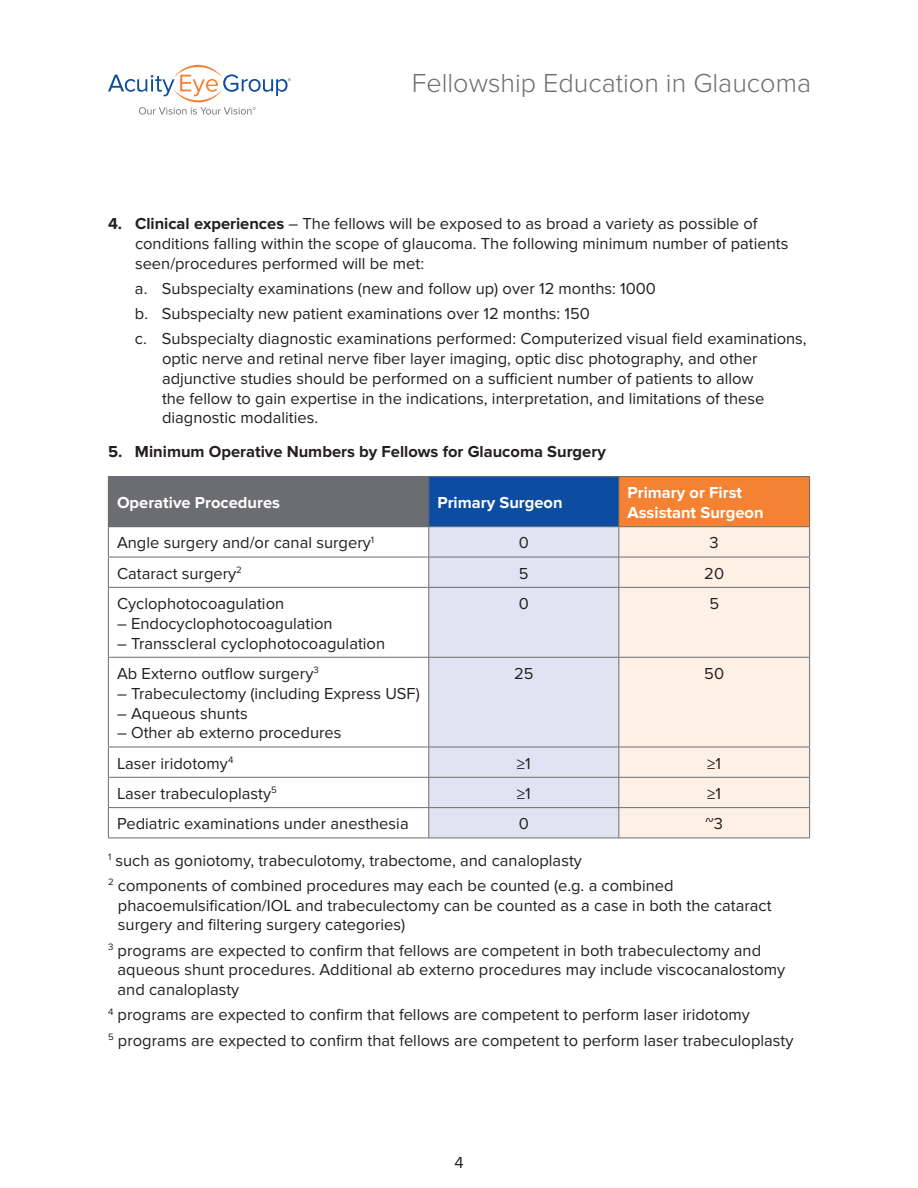
<style>
.page{position:relative;width:918px;height:1188px;background:#fff}
.page>*{position:absolute;margin:0;border:0;box-sizing:border-box;transform-origin:0 0}
.t1{font:300 27px "Proxima Nova";color:#6c6d70}
.Text{font:16.5px/19.8px "Proxima Nova";color:#231f20}
.Text-2{font:700 16.5px/19.8px "Proxima Nova";color:#fff}
.Text-3{font:700 16.5px "Proxima Nova";color:#231f20}
.s1{font-weight:700}
</style>
<div class="page">
<div style="left:108px;top:477px;width:321px;height:50px;background:#6c6d70"></div>
<div style="left:429px;top:477px;width:190px;height:50px;background:#0d4da1"></div>
<div style="left:619px;top:477px;width:191px;height:50px;background:#f48232"></div>
<div style="left:429px;top:527px;width:189px;height:311px;background:#e0e4f2"></div>
<div style="left:619px;top:527px;width:190px;height:311px;background:#fef0e4"></div>
<hr style="left:108px;top:476px;width:321px;height:1px;background:#6c6d70">
<hr style="left:429px;top:476px;width:190px;height:1px;background:#6c6d70">
<hr style="left:619px;top:476px;width:191px;height:1px;background:#6c6d70">
<hr style="left:618px;top:477px;width:1px;height:49px;background:#6c6d70">
<hr style="left:809px;top:477px;width:1px;height:49px;background:#6c6d70">
<hr style="left:108px;top:527px;width:1px;height:30px;background:#6c6d70">
<hr style="left:429px;top:526px;width:190px;height:1px;background:#6c6d70">
<hr style="left:428px;top:527px;width:1px;height:30px;background:#6c6d70">
<hr style="left:619px;top:526px;width:191px;height:1px;background:#6c6d70">
<hr style="left:618px;top:527px;width:1px;height:30px;background:#6c6d70">
<hr style="left:809px;top:527px;width:1px;height:30px;background:#6c6d70">
<hr style="left:108px;top:557px;width:321px;height:1px;background:#6c6d70">
<hr style="left:108px;top:557px;width:1px;height:30px;background:#6c6d70">
<hr style="left:429px;top:557px;width:190px;height:1px;background:#6c6d70">
<hr style="left:428px;top:557px;width:1px;height:30px;background:#6c6d70">
<hr style="left:619px;top:557px;width:191px;height:1px;background:#6c6d70">
<hr style="left:618px;top:557px;width:1px;height:30px;background:#6c6d70">
<hr style="left:809px;top:557px;width:1px;height:30px;background:#6c6d70">
<hr style="left:108px;top:587px;width:321px;height:1px;background:#6c6d70">
<hr style="left:108px;top:588px;width:1px;height:69px;background:#6c6d70">
<hr style="left:429px;top:587px;width:190px;height:1px;background:#6c6d70">
<hr style="left:428px;top:588px;width:1px;height:69px;background:#6c6d70">
<hr style="left:619px;top:587px;width:191px;height:1px;background:#6c6d70">
<hr style="left:618px;top:588px;width:1px;height:69px;background:#6c6d70">
<hr style="left:809px;top:588px;width:1px;height:69px;background:#6c6d70">
<hr style="left:108px;top:657px;width:321px;height:1px;background:#6c6d70">
<hr style="left:108px;top:658px;width:1px;height:89px;background:#6c6d70">
<hr style="left:429px;top:657px;width:190px;height:1px;background:#6c6d70">
<hr style="left:428px;top:658px;width:1px;height:89px;background:#6c6d70">
<hr style="left:619px;top:657px;width:191px;height:1px;background:#6c6d70">
<hr style="left:618px;top:658px;width:1px;height:89px;background:#6c6d70">
<hr style="left:809px;top:658px;width:1px;height:89px;background:#6c6d70">
<hr style="left:108px;top:747px;width:321px;height:1px;background:#6c6d70">
<hr style="left:108px;top:747px;width:1px;height:30px;background:#6c6d70">
<hr style="left:429px;top:747px;width:190px;height:1px;background:#6c6d70">
<hr style="left:428px;top:747px;width:1px;height:30px;background:#6c6d70">
<hr style="left:619px;top:747px;width:191px;height:1px;background:#6c6d70">
<hr style="left:618px;top:747px;width:1px;height:30px;background:#6c6d70">
<hr style="left:809px;top:747px;width:1px;height:30px;background:#6c6d70">
<hr style="left:108px;top:777px;width:321px;height:1px;background:#6c6d70">
<svg style="left:108px;top:778px;width:1px;height:29px"></svg>
<hr style="left:429px;top:777px;width:190px;height:1px;background:#6c6d70">
<svg style="left:428px;top:778px;width:1px;height:29px"></svg>
<hr style="left:619px;top:777px;width:191px;height:1px;background:#6c6d70">
<svg style="left:618px;top:778px;width:1px;height:29px"></svg>
<svg style="left:809px;top:778px;width:1px;height:29px"></svg>
<hr style="left:108px;top:807px;width:321px;height:1px;background:#6c6d70">
<hr style="left:108px;top:808px;width:1px;height:30px;background:#6c6d70">
<hr style="left:429px;top:807px;width:190px;height:1px;background:#6c6d70">
<hr style="left:428px;top:808px;width:1px;height:30px;background:#6c6d70">
<hr style="left:619px;top:807px;width:191px;height:1px;background:#6c6d70">
<hr style="left:618px;top:808px;width:1px;height:30px;background:#6c6d70">
<hr style="left:809px;top:808px;width:1px;height:30px;background:#6c6d70">
<hr style="left:108px;top:838px;width:321px;height:1px;background:#6c6d70">
<hr style="left:429px;top:838px;width:190px;height:1px;background:#6c6d70">
<hr style="left:619px;top:838px;width:191px;height:1px;background:#6c6d70">
<svg style="left:108px;top:65px;width:183px;height:50px"></svg>
<p class="t1" style="left:412px;top:67px;width:401px">Fellowship Education in Glaucoma</p>
<p class="Text" style="left:135px;top:214px;width:655px;text-indent:-27px"><span class="s1">4. Clinical experiences</span> – The fellows will be exposed to as broad a variety as possible of conditions falling within the scope of glaucoma. The following minimum number of patients seen/procedures performed will be met:</p>
<p class="Text" style="left:135px;top:279px;width:523px">a. Subspecialty examinations (new and follow up) over 12 months: 1000</p>
<p class="Text" style="left:135px;top:304px;width:456px">b. Subspecialty new patient examinations over 12 months: 150</p>
<p class="Text" style="left:162px;top:329px;width:646px;text-indent:-27px">c. Subspecialty diagnostic examinations performed: Computerized visual field examinations, optic nerve and retinal nerve fiber layer imaging, optic disc photography, and other adjunctive studies should be performed on a sufficient number of patients to allow<br>the fellow to gain expertise in the indications, interpretation, and limitations of these diagnostic modalities.</p>
<p class="Text-3" style="left:108px;top:442px;width:499px">5. Minimum Operative Numbers by Fellows for Glaucoma Surgery</p>
<p class="Text-2" style="left:117px;top:493px;width:165px">Operative Procedures</p>
<p class="Text-2" style="left:437px;top:493px;width:127px">Primary Surgeon</p>
<p class="Text-2" style="left:627px;top:483px;width:138px">Primary or First<br>Assistant Surgeon</p>
<p class="Text" style="left:117px;top:533px;width:259px">Angle surgery and/or canal surgery<sup>1</sup></p>
<p class="Text" style="left:519px;top:533px;width:12px">0</p>
<p class="Text" style="left:710px;top:533px;width:11px">3</p>
<p class="Text" style="left:117px;top:564px;width:126px">Cataract surgery<sup>2</sup></p>
<p class="Text" style="left:519px;top:564px;width:11px">5</p>
<p class="Text" style="left:704px;top:564px;width:21px">20</p>
<p class="Text" style="left:117px;top:594px;width:169px">Cyclophotocoagulation</p>
<p class="Text" style="left:117px;top:614px;width:217px">– Endocyclophotocoagulation</p>
<p class="Text" style="left:117px;top:633px;width:270px">– Transscleral cyclophotocoagulation</p>
<p class="Text" style="left:519px;top:594px;width:12px">0</p>
<p class="Text" style="left:709px;top:594px;width:11px">5</p>
<p class="Text" style="left:117px;top:664px;width:203px">Ab Externo outflow surgery<sup>3</sup></p>
<p class="Text" style="left:117px;top:684px;width:304px">– Trabeculectomy (including Express USF)</p>
<p class="Text" style="left:117px;top:703px;width:132px">– Aqueous shunts</p>
<p class="Text" style="left:117px;top:723px;width:226px">– Other ab externo procedures</p>
<p class="Text" style="left:514px;top:664px;width:21px">25</p>
<p class="Text" style="left:704px;top:664px;width:21px">50</p>
<p class="Text" style="left:117px;top:754px;width:118px">Laser iridotomy<sup>4</sup></p>
<p class="Text" style="left:517px;top:754px;width:15px">≥1</p>
<p class="Text" style="left:707px;top:754px;width:15px">≥1</p>
<p class="Text" style="left:117px;top:784px;width:161px">Laser trabeculoplasty<sup>5</sup></p>
<p class="Text" style="left:517px;top:784px;width:15px">≥1</p>
<p class="Text" style="left:707px;top:784px;width:15px">≥1</p>
<p class="Text" style="left:117px;top:814px;width:293px">Pediatric examinations under anesthesia</p>
<p class="Text" style="left:519px;top:814px;width:12px">0</p>
<p class="Text" style="left:705px;top:814px;width:19px">~3</p>
<p class="Text" style="left:108px;top:850px;width:475px"><sup>1</sup> such as goniotomy, trabeculotomy, trabectome, and canaloplasty</p>
<p class="Text" style="left:118px;top:876px;width:655px;text-indent:-10px"><sup>2</sup> components of combined procedures may each be counted (e.g. a combined phacoemulsification/IOL and trabeculectomy can be counted as a case in both the cataract surgery and filtering surgery categories)</p>
<p class="Text" style="left:118px;top:940px;width:669px;text-indent:-10px"><sup>3</sup> programs are expected to confirm that fellows are competent in both trabeculectomy and aqueous shunt procedures. Additional ab externo procedures may include viscocanalostomy and canaloplasty</p>
<p class="Text" style="left:108px;top:1005px;width:644px"><sup>4</sup> programs are expected to confirm that fellows are competent to perform laser iridotomy</p>
<p class="Text" style="left:108px;top:1030px;width:687px"><sup>5</sup> programs are expected to confirm that fellows are competent to perform laser trabeculoplasty</p>
<p class="Text" style="left:454px;top:1152px;width:11px">4</p>
</div>
